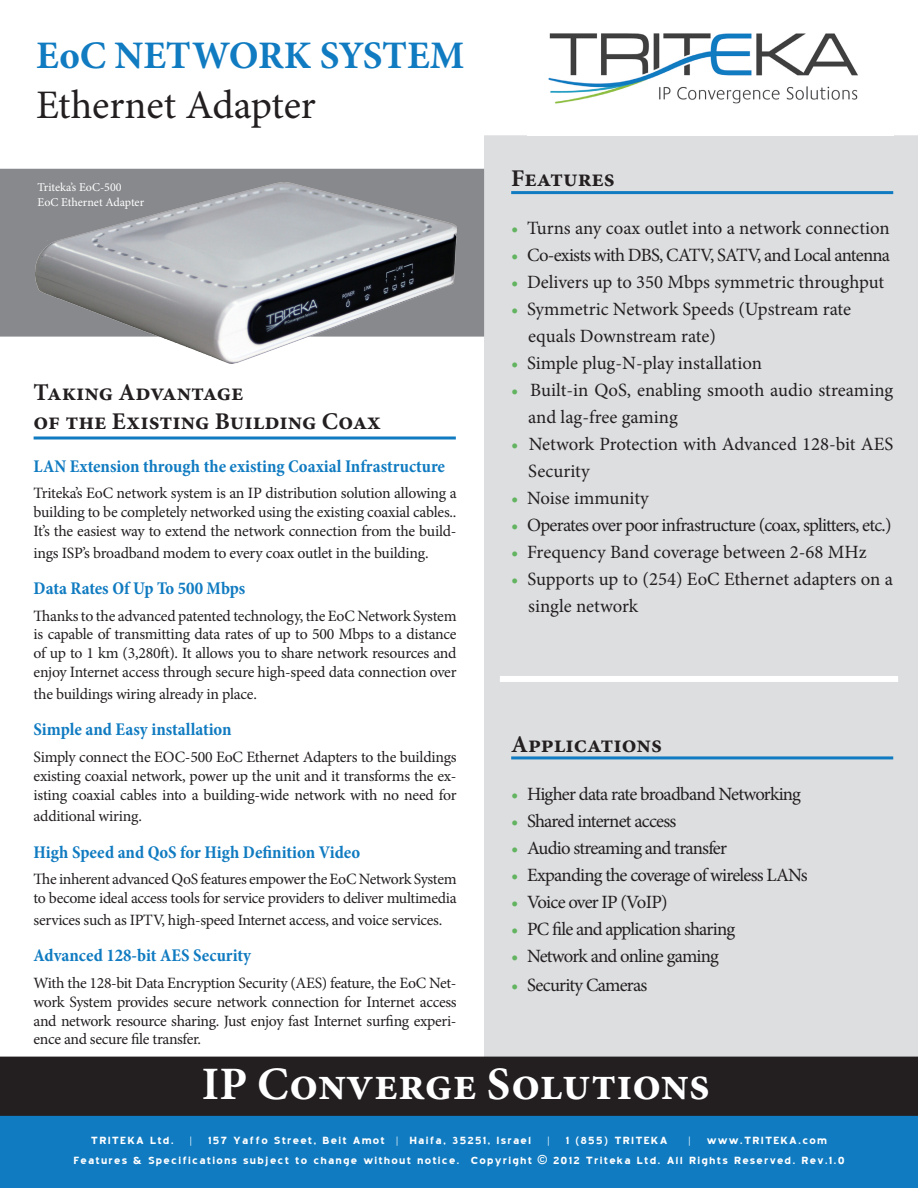
<style>
.page{position:relative;width:918px;height:1188px;background:#fff}
.page>*{position:absolute;margin:0;border:0;box-sizing:border-box;transform-origin:0 0}
.t1{font:700 46.5px "Minion Pro";color:#fff}
.t2{font:40.5px "Minion Pro";letter-spacing:-.005em;color:#231f20}
.t3{font:700 39px "Minion Pro";letter-spacing:-.005em;color:#107bc1}
.t4{font:700 24px "Minion Pro";color:#231f20}
.t5{font:18.75px/27px "Minion Pro";letter-spacing:-.01em;color:#231f20}
.t6{font:18.75px "Minion Pro";letter-spacing:-.04em;color:#231f20}
.t7{font:18.75px "Minion Pro";letter-spacing:-.045em;color:#231f20}
.t8{font:700 condensed 18px "Minion Pro";color:#107bc1}
.t9{font:15.75px/18.9px "Minion Pro";letter-spacing:-.02em;color:#231f20;text-align:justify}
.t10{font:700 12.6px "Blue Highway";letter-spacing:.05em;color:#fff}
.t11{font:12px "Minion Pro";color:#fff}
.s1{color:#63b461}
.s2{font-family:"Arial"}
</style>
<div class="page">
<div style="left:484px;top:135px;width:434px;height:922px;background:#dddee0"></div>
<div style="left:0;top:169px;width:484px;height:168px;background:#87898c"></div>
<div style="left:500px;top:676px;width:398px;height:6px;background:#fff"></div>
<svg style="left:34px;top:436px;width:422px;height:4px;background:#4b9bd0"></svg>
<div style="left:0;top:1116px;width:918px;height:72px;background:#107bc1"></div>
<hr style="left:511px;top:191px;width:382px;height:3px;background:#107bc1">
<hr style="left:511px;top:756px;width:382px;height:3px;background:#107bc1">
<div style="left:0;top:1057px;width:918px;height:59px;background:#231f20"></div>
<img style="left:548px;top:33px;width:310px;height:71px">
<img style="left:35px;top:183px;width:422px;height:180px">
<p class="t3" style="left:36px;top:28px;width:430px">EoC NETWORK SYSTEM</p>
<p class="t2" style="left:36px;top:78px;width:281px">Ethernet Adapter</p>
<p class="t11" style="left:38px;top:180px;width:86px">Triteka’s EoC-500</p>
<p class="t11" style="left:38px;top:194px;width:108px">EoC Ethernet Adapter</p>
<p class="t4" style="left:34px;top:375px;width:212px">Taking Advantage</p>
<p class="t4" style="left:34px;top:404px;width:349px">of the Existing Building Coax</p>
<p class="t8" style="left:34px;top:454px;width:413px">LAN Extension through the existing Coaxial Infrastructure</p>
<p class="t9" style="left:34px;top:484px;width:425px">Triteka’s EoC network system is an IP distribution solution allowing a building to be completely networked using the existing coaxial cables..<br>It’s the easiest way to extend the network connection from the build-</p>
<p class="t9" style="left:34px;top:543px;width:397px">ings ISP’s broadband modem to every coax outlet in the building.</p>
<p class="t8" style="left:34px;top:576px;width:213px">Data Rates Of Up To 500 Mbps</p>
<p class="t9" style="left:34px;top:606px;width:425px">Thanks to the advanced patented technology, the EoC Network System is capable of transmitting data rates of up to 500 Mbps to a distance of up to 1 km (3,280ft). It allows you to share network resources and enjoy Internet access through secure high-speed data connection over</p>
<p class="t9" style="left:34px;top:684px;width:225px">the buildings wiring already in place.</p>
<p class="t8" style="left:34px;top:717px;width:200px">Simple and Easy installation</p>
<p class="t9" style="left:34px;top:747px;width:425px">Simply connect the EOC-500 EoC Ethernet Adapters to the buildings existing coaxial network, power up the unit and it transforms the ex&shy;isting coaxial cables into a building-wide network with no need for</p>
<p class="t9" style="left:34px;top:807px;width:110px">additional wiring.</p>
<p class="t8" style="left:34px;top:840px;width:328px">High Speed and QoS for High Definition Video</p>
<p class="t9" style="left:34px;top:870px;width:425px">The inherent advanced QoS features empower the EoC Network System to become ideal access tools for service providers to deliver multimedia</p>
<p class="t9" style="left:34px;top:910px;width:410px">services such as IPTV, high-speed Internet access, and voice services.</p>
<p class="t8" style="left:34px;top:943px;width:219px">Advanced 128-bit AES Security</p>
<p class="t9" style="left:34px;top:973px;width:425px">With the 128-bit Data Encryption Security (AES) feature, the EoC Net&shy;work System provides secure network connection for Internet access and network resource sharing. Just enjoy fast Internet surfing experi&shy;ence and secure file transfer.</p>
<p class="t4" style="left:511px;top:161px;width:105px">Features</p>
<p class="t5" style="left:511px;top:215px;width:380px"><span class="s1">•</span> Turns any coax outlet into a network connection</p>
<p class="t6" style="left:511px;top:243px;width:380px"><span class="s1">•</span> Co-exists with DBS, CATV, SATV, and Local antenna</p>
<p class="t5" style="left:511px;top:269px;width:374px"><span class="s1">•</span> Delivers up to 350 Mbps symmetric throughput</p>
<p class="t5" style="left:528px;top:296px;width:325px;text-indent:-17px"><span class="s1">•</span> Symmetric Network Speeds (Upstream rate equals Downstream rate)</p>
<p class="t5" style="left:511px;top:350px;width:252px"><span class="s1">•</span> Simple plug-N-play installation</p>
<p class="t5" style="left:528px;top:377px;width:367px;text-indent:-17px"><span class="s1">•</span> Built-in QoS, enabling smooth audio streaming and lag-free gaming</p>
<p class="t5" style="left:528px;top:431px;width:367px;text-indent:-17px"><span class="s1">•</span> Network Protection with Advanced 128-bit AES<br>Security</p>
<p class="t5" style="left:511px;top:485px;width:139px"><span class="s1">•</span> Noise immunity</p>
<p class="t6" style="left:511px;top:513px;width:382px"><span class="s1">•</span> Operates over poor infrastructure (coax, splitters, etc.)</p>
<p class="t5" style="left:511px;top:539px;width:357px"><span class="s1">•</span> Frequency Band coverage between 2-68 MHz</p>
<p class="t5" style="left:528px;top:566px;width:366px;text-indent:-17px"><span class="s1">•</span> Supports up to (254) EoC Ethernet adapters on a single network</p>
<p class="t4" style="left:511px;top:727px;width:152px">Applications</p>
<p class="t7" style="left:511px;top:782px;width:291px"><span class="s1">•</span> Higher data rate broadband Networking</p>
<p class="t6" style="left:511px;top:809px;width:167px"><span class="s1">•</span> Shared internet access</p>
<p class="t6" style="left:511px;top:836px;width:217px"><span class="s1">•</span> Audio streaming and transfer</p>
<p class="t6" style="left:511px;top:863px;width:298px"><span class="s1">•</span> Expanding the coverage of wireless LANs</p>
<p class="t6" style="left:511px;top:890px;width:158px"><span class="s1">•</span> Voice over IP (VoIP)</p>
<p class="t7" style="left:511px;top:917px;width:226px"><span class="s1">•</span> PC file and application sharing</p>
<p class="t7" style="left:511px;top:944px;width:209px"><span class="s1">•</span> Network and online gaming</p>
<p class="t6" style="left:511px;top:972px;width:138px"><span class="s1">•</span> Security Cameras</p>
<p class="t1" style="left:202px;top:1051px;width:510px">IP Converge Solutions</p>
<p class="t10" style="left:91px;top:1134px;width:579px">TRITEKA Ltd. | 157 Yaffo Street, Beit Amot | Haifa, 35251, Israel | 1 (855) TRITEKA</p>
<p class="t10" style="left:688px;top:1134px;width:141px">| www.TRITEKA.com</p>
<p class="t10" style="left:73px;top:1154px;width:773px">Features &amp; Specifications subject to change without notice. Copyright <span class="s2">©</span> 2012 Triteka Ltd. All Rights Reserved. Rev.1.0</p>
</div>
